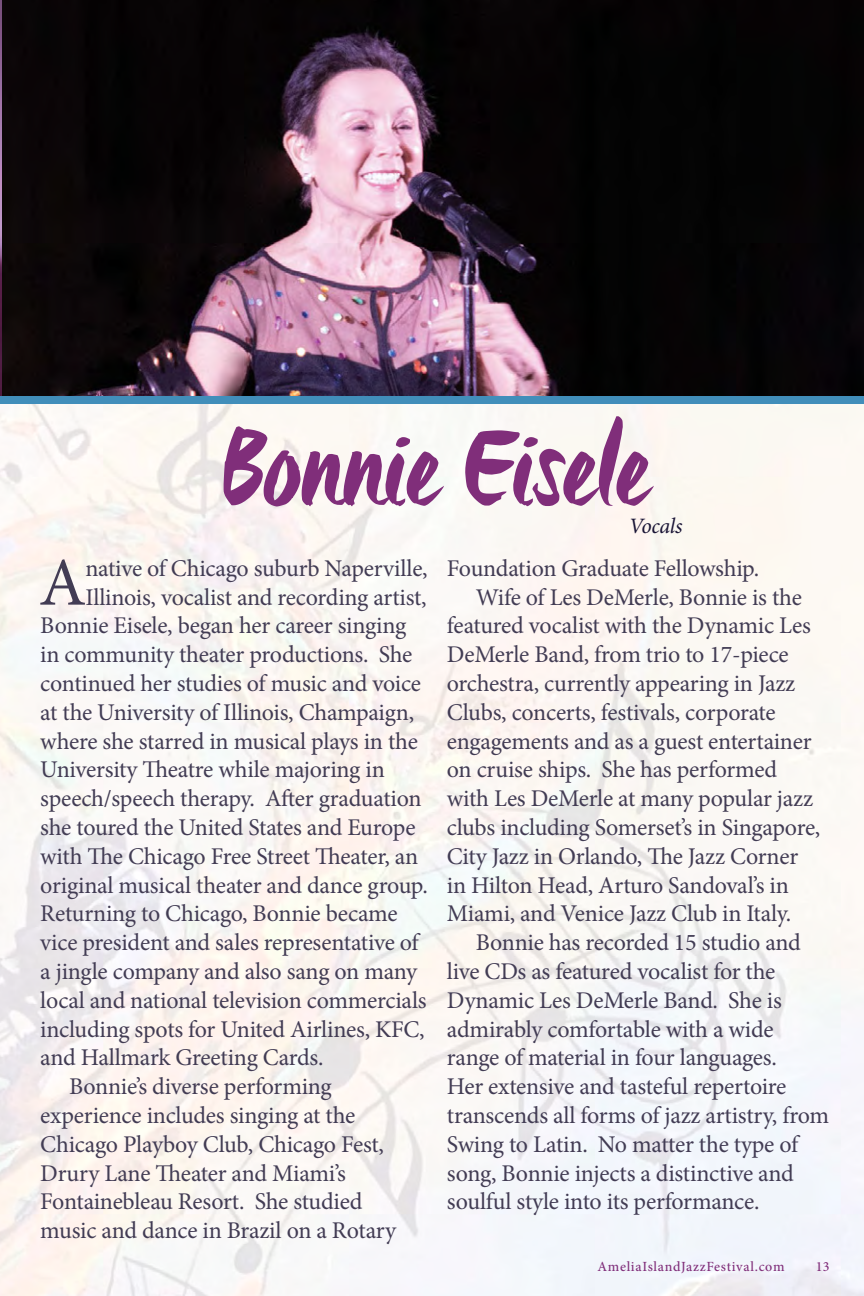
<style>
.page{position:relative;width:864px;height:1296px;background:#fff}
.page>*{position:absolute;margin:0;border:0;box-sizing:border-box;transform-origin:0 0}
.t1{font:116px "Origo";letter-spacing:-.01em;color:#802e7a}
.t2{font:68.4px "Minion Pro";color:#423c54}
.t3{font:24px "Minion Pro";letter-spacing:-.01em;color:#423c54}
.t4{font:italic 22px "Minion Pro";letter-spacing:-.015em;color:#191435}
.t5{font:500 14px "Minion Pro";letter-spacing:.05em;color:#802e7a}
</style>
<div class="page">
<div style="left:0;top:394px;width:864px;height:10px;background:#418eba"></div>
<img style="left:0;top:0;width:864px;height:396px">
<h1 class="t1" style="left:224px;top:384px;width:430px">Bonnie Eisele</h1>
<p class="t4" style="left:629px;top:511px;width:55px">Vocals</p>
<h2 class="t2" style="left:39px;top:537px;width:49px">A</h2>
<p class="t3" style="left:85px;top:552px;width:344px">native of Chicago suburb Naperville,</p>
<p class="t3" style="left:85px;top:581px;width:343px">Illinois, vocalist and recording artist,</p>
<p class="t3" style="left:40px;top:610px;width:368px">Bonnie Eisele, began her career singing</p>
<p class="t3" style="left:40px;top:639px;width:374px">in community theater productions. She</p>
<p class="t3" style="left:40px;top:667px;width:382px">continued her studies of music and voice</p>
<p class="t3" style="left:40px;top:696px;width:375px">at the University of Illinois, Champaign,</p>
<p class="t3" style="left:40px;top:725px;width:379px">where she starred in musical plays in the</p>
<p class="t3" style="left:40px;top:754px;width:346px">University Theatre while majoring in</p>
<p class="t3" style="left:40px;top:783px;width:383px">speech/speech therapy. After graduation</p>
<p class="t3" style="left:40px;top:811px;width:377px">she toured the United States and Europe</p>
<p class="t3" style="left:40px;top:840px;width:379px">with The Chicago Free Street Theater, an</p>
<p class="t3" style="left:40px;top:869px;width:389px">original musical theater and dance group.</p>
<p class="t3" style="left:40px;top:898px;width:359px">Returning to Chicago, Bonnie became</p>
<p class="t3" style="left:40px;top:927px;width:380px">vice president and sales representative of</p>
<p class="t3" style="left:40px;top:955px;width:378px">a jingle company and also sang on many</p>
<p class="t3" style="left:40px;top:984px;width:388px">local and national television commercials</p>
<p class="t3" style="left:40px;top:1013px;width:386px">including spots for United Airlines, KFC,</p>
<p class="t3" style="left:40px;top:1042px;width:285px">and Hallmark Greeting Cards.</p>
<p class="t3" style="left:69px;top:1071px;width:264px">Bonnie’s diverse performing</p>
<p class="t3" style="left:40px;top:1099px;width:317px">experience includes singing at the</p>
<p class="t3" style="left:40px;top:1128px;width:345px">Chicago Playboy Club, Chicago Fest,</p>
<p class="t3" style="left:40px;top:1157px;width:307px">Drury Lane Theater and Miami’s</p>
<p class="t3" style="left:40px;top:1186px;width:324px">Fontainebleau Resort. She studied</p>
<p class="t3" style="left:40px;top:1215px;width:357px">music and dance in Brazil on a Rotary</p>
<p class="t3" style="left:447px;top:552px;width:314px">Foundation Graduate Fellowship.</p>
<p class="t3" style="left:476px;top:581px;width:328px">Wife of Les DeMerle, Bonnie is the</p>
<p class="t3" style="left:447px;top:610px;width:365px">featured vocalist with the Dynamic Les</p>
<p class="t3" style="left:447px;top:639px;width:343px">DeMerle Band, from trio to 17-piece</p>
<p class="t3" style="left:447px;top:667px;width:350px">orchestra, currently appearing in Jazz</p>
<p class="t3" style="left:447px;top:696px;width:330px">Clubs, concerts, festivals, corporate</p>
<p class="t3" style="left:447px;top:725px;width:366px">engagements and as a guest entertainer</p>
<p class="t3" style="left:447px;top:754px;width:332px">on cruise ships. She has performed</p>
<p class="t3" style="left:447px;top:783px;width:368px">with Les DeMerle at many popular jazz</p>
<p class="t3" style="left:447px;top:811px;width:375px">clubs including Somerset’s in Singapore,</p>
<p class="t3" style="left:447px;top:840px;width:353px">City Jazz in Orlando, The Jazz Corner</p>
<p class="t3" style="left:447px;top:869px;width:343px">in Hilton Head, Arturo Sandoval’s in</p>
<p class="t3" style="left:447px;top:898px;width:346px">Miami, and Venice Jazz Club in Italy.</p>
<p class="t3" style="left:476px;top:927px;width:327px">Bonnie has recorded 15 studio and</p>
<p class="t3" style="left:447px;top:955px;width:330px">live CDs as featured vocalist for the</p>
<p class="t3" style="left:447px;top:984px;width:336px">Dynamic Les DeMerle Band. She is</p>
<p class="t3" style="left:447px;top:1013px;width:328px">admirably comfortable with a wide</p>
<p class="t3" style="left:447px;top:1042px;width:332px">range of material in four languages.</p>
<p class="t3" style="left:447px;top:1071px;width:341px">Her extensive and tasteful repertoire</p>
<p class="t3" style="left:447px;top:1099px;width:384px">transcends all forms of jazz artistry, from</p>
<p class="t3" style="left:447px;top:1128px;width:353px">Swing to Latin. No matter the type of</p>
<p class="t3" style="left:447px;top:1157px;width:348px">song, Bonnie injects a distinctive and</p>
<p class="t3" style="left:447px;top:1186px;width:314px">soulful style into its performance.</p>
<p class="t5" style="left:598px;top:1257px;width:189px">AmeliaIslandJazzFestival.com</p>
<p class="t5" style="left:816px;top:1257px;width:15px">13</p>
</div>
